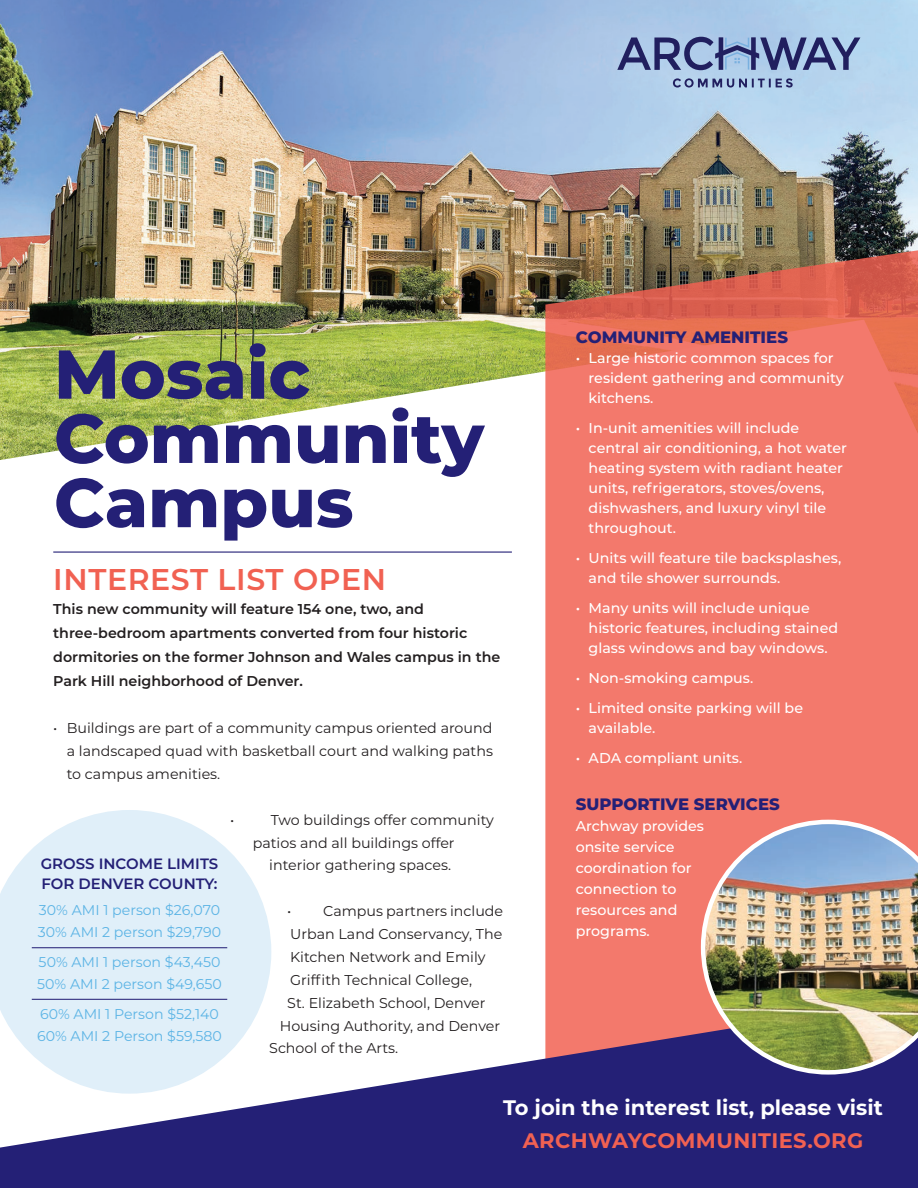
<style>
.page{position:relative;width:918px;height:1188px;background:#fff}
.page>*{position:absolute;margin:0;border:0;box-sizing:border-box;transform-origin:0 0}
.t1{font:800 69px/64.2px "Montserrat";color:#242076}
.t2{font:600 30px "Montserrat";letter-spacing:.02em;color:#f16152}
.t3{font:700 21px "Montserrat";color:#fff}
.t4{font:700 21px "Montserrat";letter-spacing:.02em;color:#f16152}
.t5{font:800 16.5px "Montserrat";color:#242076}
.t6{font:600 15px/20.4px "Montserrat";color:#242076}
.t7{font:500 14.25px/20px "Montserrat";color:#fff}
.t8{font:14.25px/22.8px "Montserrat";color:#231f20;text-align:justify}
.t9{font:600 14.25px/24px "Montserrat";color:#231f20}
.t10{font:14.1px/22px "Montserrat";color:#5cb4e5}
</style>
<div class="page">
<img style="left:0;top:0;width:918px;height:460px">
<svg style="left:545px;top:248px;width:373px;height:750px;background:#eb7667"></svg>
<svg style="left:0;top:998px;width:918px;height:190px;fill:#242076"></svg>
<hr style="left:53px;top:552px;width:459px;height:1px;background:#242076">
<svg style="left:617px;top:37px;width:243px;height:33px;background:#7789b4"></svg>
<svg style="left:673px;top:78px;width:120px;height:10px"></svg>
<img style="left:701px;top:820px;width:217px;height:255px">
<svg style="left:0;top:810px;width:271px;height:284px;fill:#e0eff9"></svg>
<hr style="left:32px;top:947px;width:195px;height:1px;background:#242076">
<hr style="left:32px;top:999px;width:195px;height:1px;background:#242076">
<h1 class="t1" style="left:54px;top:338px;width:432px">Mosaic<br>Community<br>Campus</h1>
<h2 class="t2" style="left:53px;top:558px;width:334px">INTEREST LIST OPEN</h2>
<p class="t9" style="left:53px;top:597px;width:449px">This new community will feature 154 one, two, and three-bedroom apartments converted from four historic dormitories on the former Johnson and Wales campus in the Park Hill neighborhood of Denver.</p>
<p class="t8" style="left:67px;top:716px;width:428px;text-indent:-13px">• Buildings are part of a community campus oriented around a landscaped quad with basketball court and walking paths to campus amenities.</p>
<p class="t8" style="left:230px;top:808px;width:6px">•</p>
<p class="t8" style="left:271px;top:808px;width:225px">Two buildings offer community</p>
<p class="t8" style="left:253px;top:831px;width:203px">patios and all buildings offer</p>
<p class="t8" style="left:269px;top:853px;width:183px">interior gathering spaces.</p>
<p class="t8" style="left:287px;top:899px;width:217px">• Campus partners include</p>
<p class="t8" style="left:290px;top:922px;width:214px">Urban Land Conservancy, The</p>
<p class="t8" style="left:290px;top:945px;width:197px">Kitchen Network and Emily</p>
<p class="t8" style="left:290px;top:968px;width:183px">Griffith Technical College,</p>
<p class="t8" style="left:287px;top:991px;width:200px">St. Elizabeth School, Denver</p>
<p class="t8" style="left:280px;top:1014px;width:222px">Housing Authority, and Denver</p>
<p class="t8" style="left:269px;top:1036px;width:131px">School of the Arts.</p>
<p class="t6" style="left:41px;top:853px;width:179px">GROSS INCOME LIMITS<br>FOR DENVER COUNTY:</p>
<p class="t10" style="left:38px;top:899px;width:185px">30% AMI 1 person $26,070<br>30% AMI 2 person $29,790</p>
<p class="t10" style="left:37px;top:951px;width:186px">50% AMI 1 person $43,450<br>50% AMI 2 person $49,650</p>
<p class="t10" style="left:37px;top:1003px;width:186px">60% AMI 1 Person $52,140<br>60% AMI 2 Person $59,580</p>
<p class="t5" style="left:576px;top:325px;width:214px">COMMUNITY AMENITIES</p>
<p class="t7" style="left:589px;top:348px;width:257px;text-indent:-13px">• Large historic common spaces for resident gathering and community kitchens.</p>
<p class="t7" style="left:589px;top:418px;width:260px;text-indent:-13px">• In-unit amenities will include central air conditioning, a hot water heating system with radiant heater units, refrigerators, stoves/ovens, dishwashers, and luxury vinyl tile throughout.</p>
<p class="t7" style="left:589px;top:547px;width:254px;text-indent:-13px">• Units will feature tile backsplashes, and tile shower surrounds.</p>
<p class="t7" style="left:589px;top:597px;width:251px;text-indent:-13px">• Many units will include unique historic features, including stained glass windows and bay windows.</p>
<p class="t7" style="left:576px;top:667px;width:179px">• Non-smoking campus.</p>
<p class="t7" style="left:589px;top:697px;width:216px;text-indent:-13px">• Limited onsite parking will be available.</p>
<p class="t7" style="left:576px;top:747px;width:168px">• ADA compliant units.</p>
<p class="t5" style="left:576px;top:792px;width:206px">SUPPORTIVE SERVICES</p>
<p class="t7" style="left:576px;top:815px;width:130px;line-height:21px">Archway provides onsite service coordination for connection to resources and programs.</p>
<h3 class="t3" style="left:503px;top:1093px;width:381px">To join the interest list, please visit</h3>
<h3 class="t4" style="left:523px;top:1126px;width:342px">ARCHWAYCOMMUNITIES.ORG</h3>
</div>
